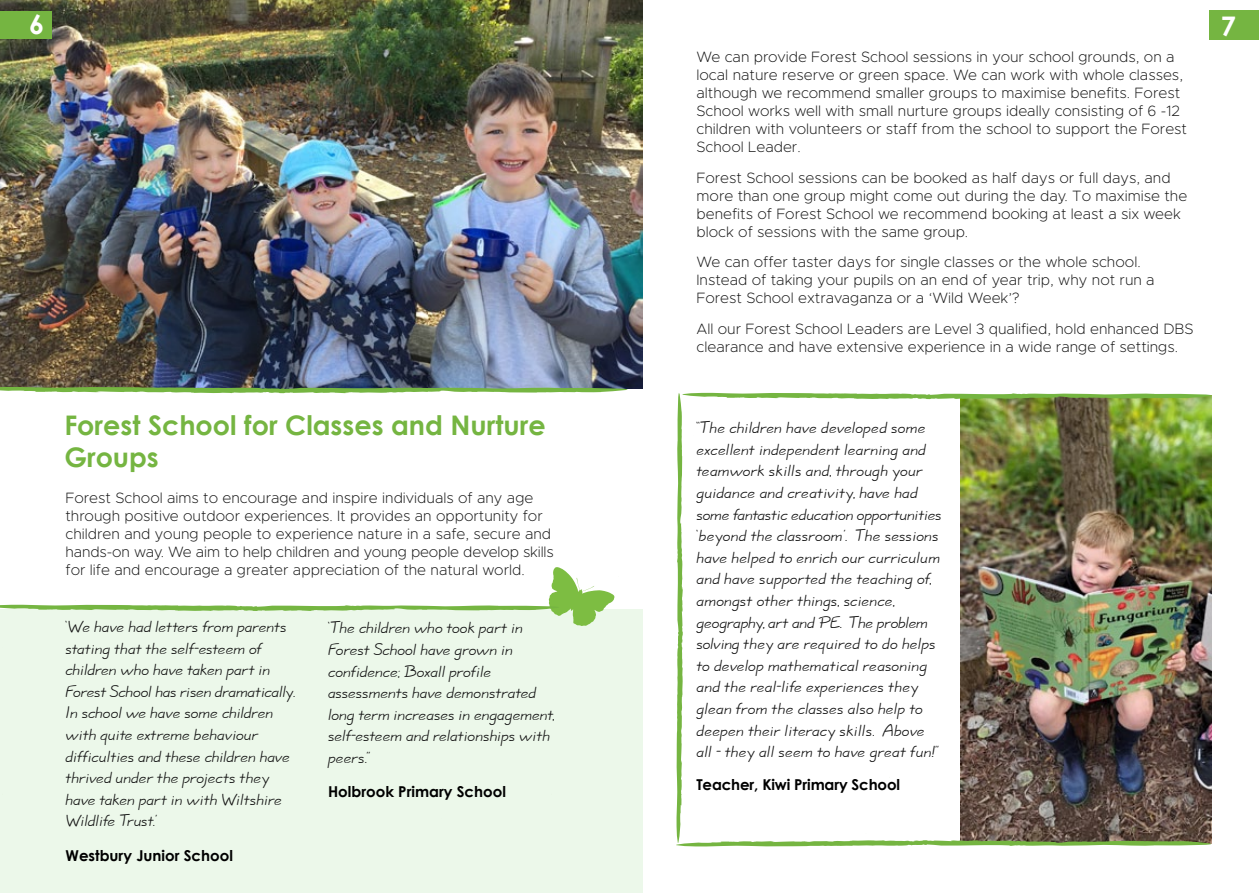
<style>
.page{position:relative;width:1259px;height:893px;background:#fff}
.page>*{position:absolute;margin:0;border:0;box-sizing:border-box;transform-origin:0 0}
.t1{font:700 27px/32.4px "Century Gothic";color:#75b541}
.t2{font:700 27px "Century Gothic";color:#fff}
.t3{font:18px/21.6px "Hopalong Normal";letter-spacing:-.01em;color:#121212}
.t4{font:200 15px/18px "Metropolis";color:#121212}
.t5{font:700 15px "Century Gothic";color:#000}
</style>
<div class="page">
<div style="left:1208px;top:11px;width:51px;height:29px;background:#75b541"></div>
<img style="left:0;top:0;width:642px;height:362px">
<div style="left:0;top:11px;width:51px;height:27px;background:#75b541"></div>
<div style="left:0;top:609px;width:642px;height:284px;background:#ecf8ea"></div>
<img style="left:0;top:362px;width:1212px;height:499px">
<h1 class="t2" style="left:29px;top:7px;width:17px">6</h1>
<h1 class="t1" style="left:64px;top:408px;width:483px">Forest School for Classes and Nurture<br>Groups</h1>
<p class="t4" style="left:65px;top:489px;width:490px">Forest School aims to encourage and inspire individuals of any age through positive outdoor experiences. It provides an opportunity for children and young people to experience nature in a safe, secure and hands-on way. We aim to help children and young people develop skills for life and encourage a greater appreciation of the natural world.</p>
<p class="t3" style="left:65px;top:616px;width:231px">‘We have had letters from parents stating that the self-esteem of children who have taken part in<br>Forest School has risen dramatically.<br>In school we have some children with quite extreme behaviour difficulties and these children have thrived under the projects they have taken part in with Wiltshire<br>Wildlife Trust.’</p>
<p class="t5" style="left:65px;top:846px;width:169px">Westbury Junior School</p>
<p class="t3" style="left:328px;top:618px;width:228px">‘The children who took part in<br>Forest School have grown in confidence; Boxall profile assessments have demonstrated long term increases in engagement, self-esteem and relationships with peers.”</p>
<p class="t5" style="left:328px;top:782px;width:179px">Holbrook Primary School</p>
<p class="t4" style="left:696px;top:48px;width:492px">We can provide Forest School sessions in your school grounds, on a local nature reserve or green space. We can work with whole classes, although we recommend smaller groups to maximise benefits. Forest School works well with small nurture groups ideally consisting of 6 -12 children with volunteers or staff from the school to support the Forest School Leader.</p>
<p class="t4" style="left:696px;top:168px;width:492px">Forest School sessions can be booked as half days or full days, and more than one group might come out during the day. To maximise the benefits of Forest School we recommend booking at least a six week block of sessions with the same group.</p>
<p class="t4" style="left:696px;top:253px;width:460px">We can offer taster days for single classes or the whole school.<br>Instead of taking your pupils on an end of year trip, why not run a<br>Forest School extravaganza or a ‘Wild Week’?</p>
<p class="t4" style="left:696px;top:320px;width:499px">All our Forest School Leaders are Level 3 qualified, hold enhanced DBS clearance and have extensive experience in a wide range of settings.</p>
<p class="t3" style="left:696px;top:418px;width:247px">“The children have developed some excellent independent learning and teamwork skills and, through your guidance and creativity, have had some fantastic education opportunities ‘beyond the classroom’. The sessions have helped to enrich our curriculum and have supported the teaching of, amongst other things, science, geography, art and PE. The problem solving they are required to do helps to develop mathematical reasoning and the real-life experiences they glean from the classes also help to deepen their literacy skills. Above all - they all seem to have great fun!”</p>
<p class="t5" style="left:696px;top:775px;width:205px">Teacher, Kiwi Primary School</p>
<h1 class="t2" style="left:1220px;top:9px;width:17px">7</h1>
</div>
